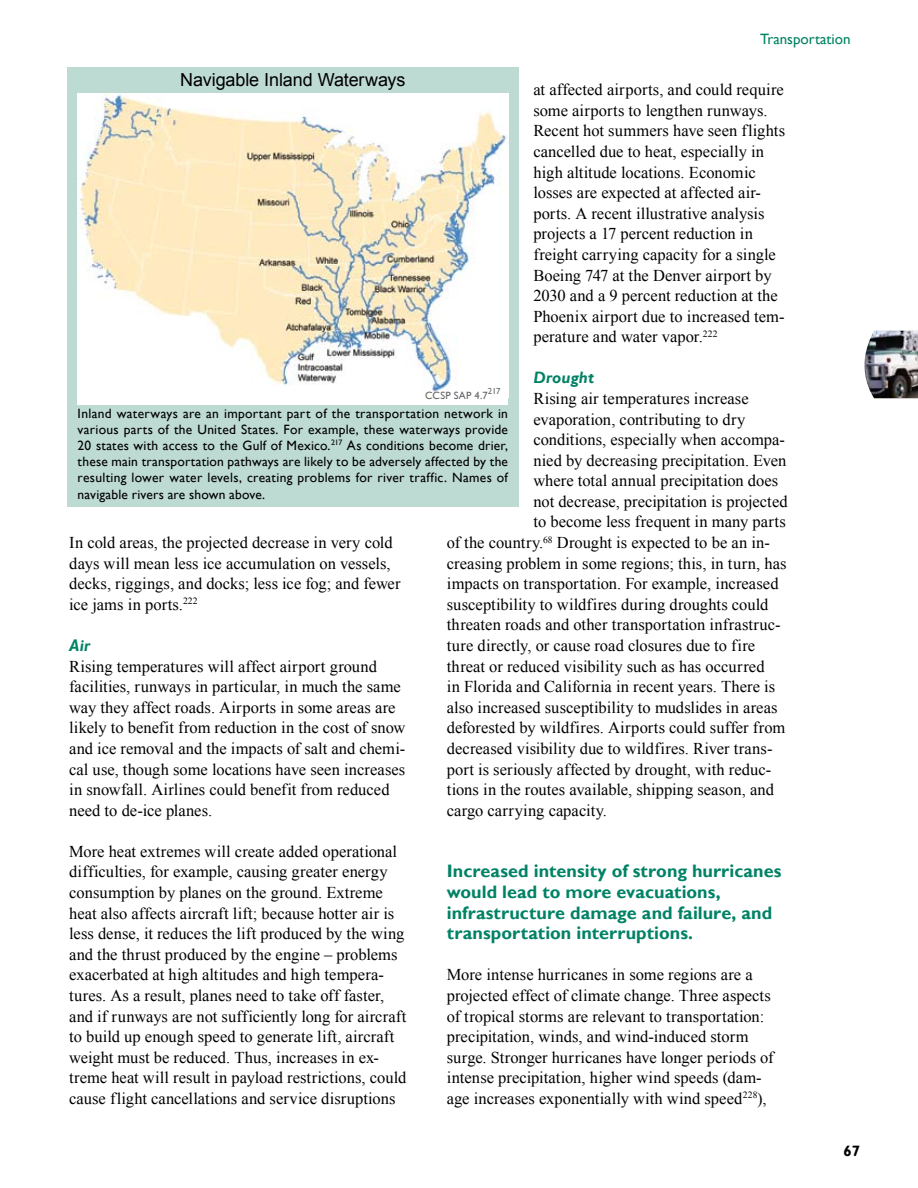
<style>
.page{position:relative;width:918px;height:1188px;background:#fff}
.page>*{position:absolute;margin:0;border:0;box-sizing:border-box;transform-origin:0 0}
.t1{font:700 18px/20.5px "Gill Sans";letter-spacing:.005em;color:#008265}
.t2{font:18px "Arial";letter-spacing:-.005em;color:#000}
.t3{font:16.5px/20.5px "Times New Roman";letter-spacing:.005em;color:#000}
.t4{font:italic 700 16.5px "Gill Sans";letter-spacing:.01em;color:#008265}
.t5{font:15px "Gill Sans";color:#008265}
.t6{font:700 15px "Gill Sans";color:#000}
.t7{font:13.5px/16.2px "Gill Sans";letter-spacing:.015em;color:#000;text-align:justify}
.t8{font:10.5px "Gill Sans";letter-spacing:.03em;color:#636467}
.t9{font:8.7px "Gill Sans";color:#636467}
</style>
<div class="page">
<img style="left:865px;top:331px;width:53px;height:67px">
<div style="left:67px;top:68px;width:451px;height:439px;background:#bedbd3"></div>
<div style="left:78px;top:93px;width:430px;height:311px;background:#fff"></div>
<img style="left:78px;top:93px;width:429px;height:304px">
<p class="t5" style="left:760px;top:30px;width:92px">Transportation</p>
<p class="t2" style="left:180px;top:68px;width:227px">Navigable Inland Waterways</p>
<p class="t3" style="left:533px;top:79px;width:253px">at affected airports, and could require some airports to lengthen runways.<br>Recent hot summers have seen flights cancelled due to heat, especially in high altitude locations. Economic losses are expected at affected air&shy;ports. A recent illustrative analysis projects a 17 percent reduction in freight carrying capacity for a single Boeing 747 at the Denver airport by 2030 and a 9 percent reduction at the Phoenix airport due to increased tem&shy;perature and water vapor.<sup>222</sup></p>
<p class="t4" style="left:533px;top:368px;width:62px">Drought</p>
<p class="t3" style="left:533px;top:388px;width:217px">Rising air temperatures increase</p>
<p class="t3" style="left:533px;top:408px;width:214px">evaporation, contributing to dry</p>
<p class="t3" style="left:533px;top:429px;width:253px">conditions, especially when accompa-</p>
<p class="t3" style="left:533px;top:450px;width:255px">nied by decreasing precipitation. Even</p>
<p class="t3" style="left:533px;top:470px;width:246px">where total annual precipitation does</p>
<p class="t3" style="left:533px;top:491px;width:256px">not decrease, precipitation is projected</p>
<p class="t3" style="left:533px;top:511px;width:254px">to become less frequent in many parts</p>
<p class="t3" style="left:447px;top:532px;width:325px">of the country.<sup>68</sup> Drought is expected to be an in-</p>
<p class="t3" style="left:447px;top:553px;width:341px">creasing problem in some regions; this, in turn, has</p>
<p class="t3" style="left:447px;top:573px;width:333px">impacts on transportation. For example, increased</p>
<p class="t3" style="left:447px;top:594px;width:323px">susceptibility to wildfires during droughts could</p>
<p class="t3" style="left:447px;top:614px;width:335px">threaten roads and other transportation infrastruc-</p>
<p class="t3" style="left:447px;top:635px;width:310px">ture directly, or cause road closures due to fire</p>
<p class="t3" style="left:447px;top:656px;width:319px">threat or reduced visibility such as has occurred</p>
<p class="t3" style="left:447px;top:676px;width:330px">in Florida and California in recent years. There is</p>
<p class="t3" style="left:447px;top:697px;width:332px">also increased susceptibility to mudslides in areas</p>
<p class="t3" style="left:447px;top:717px;width:340px">deforested by wildfires. Airports could suffer from</p>
<p class="t3" style="left:447px;top:738px;width:327px">decreased visibility due to wildfires. River trans-</p>
<p class="t3" style="left:447px;top:758px;width:326px">port is seriously affected by drought, with reduc-</p>
<p class="t3" style="left:447px;top:779px;width:329px">tions in the routes available, shipping season, and</p>
<p class="t3" style="left:447px;top:800px;width:162px">cargo carrying capacity.</p>
<p class="t9" style="left:488px;top:386px;width:14px">217</p>
<p class="t8" style="left:425px;top:390px;width:64px">CCSP SAP 4.7</p>
<p class="t7" style="left:78px;top:405px;width:432px">Inland waterways are an important part of the transportation network in various parts of the United States. For example, these waterways provide 20 states with access to the Gulf of Mexico.<sup>217</sup> As conditions become drier, these main transportation pathways are likely to be adversely affected by the resulting lower water levels, creating problems for river traffic. Names of navigable rivers are shown above.</p>
<p class="t3" style="left:69px;top:532px;width:333px">In cold areas, the projected decrease in very cold days will mean less ice accumulation on vessels, decks, riggings, and docks; less ice fog; and fewer ice jams in ports.<sup>222</sup></p>
<p class="t4" style="left:69px;top:636px;width:23px">Air</p>
<p class="t3" style="left:69px;top:655px;width:338px">Rising temperatures will affect airport ground facilities, runways in particular, in much the same way they affect roads. Airports in some areas are likely to benefit from reduction in the cost of snow and ice removal and the impacts of salt and chemi&shy;cal use, though some locations have seen increases in snowfall. Airlines could benefit from reduced need to de-ice planes.</p>
<p class="t3" style="left:69px;top:841px;width:339px">More heat extremes will create added operational difficulties, for example, causing greater energy consumption by planes on the ground. Extreme heat also affects aircraft lift; because hotter air is less dense, it reduces the lift produced by the wing and the thrust produced by the engine – problems exacerbated at high altitudes and high tempera&shy;tures. As a result, planes need to take off faster, and if runways are not sufficiently long for aircraft to build up enough speed to generate lift, aircraft weight must be reduced. Thus, increases in ex&shy;treme heat will result in payload restrictions, could cause flight cancellations and service disruptions</p>
<p class="t1" style="left:447px;top:862px;width:336px">Increased intensity of strong hurricanes would lead to more evacuations, infrastructure damage and failure, and transportation interruptions.</p>
<p class="t3" style="left:447px;top:964px;width:328px">More intense hurricanes in some regions are a projected effect of climate change. Three aspects of tropical storms are relevant to transportation: precipitation, winds, and wind-induced storm surge. Stronger hurricanes have longer periods of intense precipitation, higher wind speeds (dam&shy;age increases exponentially with wind speed<sup>228</sup>),</p>
<p class="t6" style="left:843px;top:1142px;width:18px">67</p>
</div>
